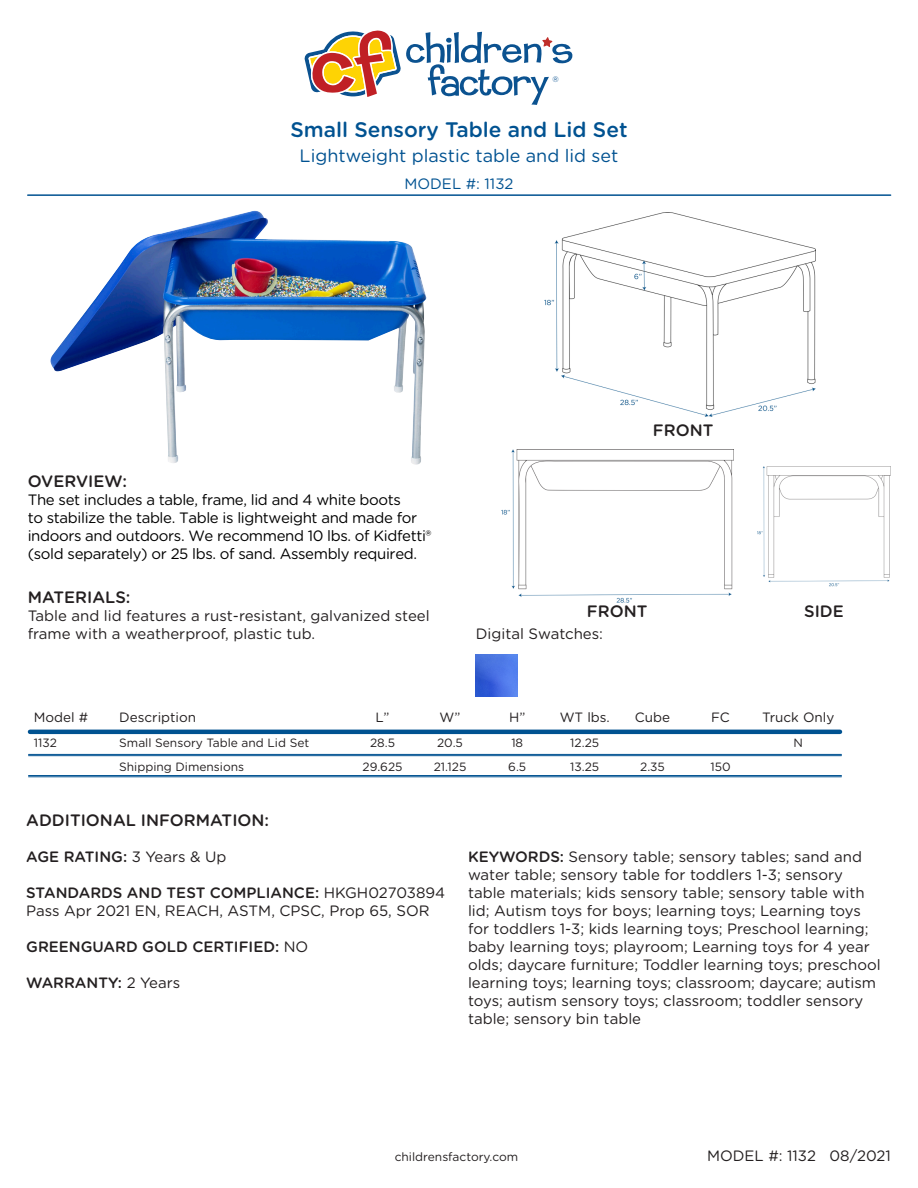
<style>
.page{position:relative;width:918px;height:1188px;background:#fff}
.page>*{position:absolute;margin:0;border:0;box-sizing:border-box;transform-origin:0 0}
.t1{font:500 21px "Gotham Rounded";color:#005291}
.t2{font:18px "Gotham Rounded";color:#005291}
.t3{font:500 16.5px "Gotham Rounded";color:#231f20}
.t4{font:15px/18px "Gotham Rounded";color:#231f20}
.t5{font:15px/18px "Gotham Rounded";letter-spacing:-.025em;color:#000}
.t6{font:500 15px "Gotham Rounded";color:#231f20}
.t7{font:15px "Gotham Rounded";color:#005291}
.t8{font:13.5px "Gotham Rounded";color:#231f20}
.t9{font:12px "Gotham Rounded";color:#231f20}
.t10{font:7.95px "Gotham Rounded";color:#0a5290;scale:.96 1}
.s1{font-weight:400}
.s2{font-weight:500}
</style>
<div class="page">
<svg style="left:305px;top:30px;width:267px;height:75px"></svg>
<img style="left:50px;top:211px;width:377px;height:254px">
<img style="left:476px;top:654px;width:42px;height:42px">
<hr style="left:30px;top:730px;width:810px;height:4px;background:#005291">
<hr style="left:28px;top:754px;width:814px;height:1px;background:#005291">
<hr style="left:28px;top:755px;width:814px;height:1px;background:#005291">
<hr style="left:28px;top:775px;width:814px;height:1px;background:#005291">
<hr style="left:28px;top:777px;width:814px;height:1px;background:#005291">
<img style="left:545px;top:212px;width:271px;height:204px">
<hr style="left:28px;top:194px;width:863px;height:2px;background:#005291">
<img style="left:501px;top:450px;width:232px;height:153px">
<img style="left:757px;top:466px;width:134px;height:121px">
<p class="t10" style="left:552px;top:74px;width:8px">®</p>
<p class="t1" style="left:290px;top:115px;width:339px">Small Sensory Table and Lid Set</p>
<p class="t2" style="left:300px;top:144px;width:320px">Lightweight plastic table and lid set</p>
<p class="t7" style="left:404px;top:174px;width:111px">MODEL #: 1132</p>
<p class="t3" style="left:653px;top:418px;width:62px">FRONT</p>
<p class="t3" style="left:28px;top:469px;width:101px">OVERVIEW:</p>
<p class="t5" style="left:28px;top:490px;width:405px">The set includes a table, frame, lid and 4 white boots<br>to stabilize the table. Table is lightweight and made for indoors and outdoors. We recommend 10 lbs. of Kidfetti® (sold separately) or 25 lbs. of sand. Assembly required.</p>
<p class="t3" style="left:28px;top:585px;width:104px">MATERIALS:</p>
<p class="t4" style="left:28px;top:606px;width:404px">Table and lid features a rust-resistant, galvanized steel frame with a weatherproof, plastic tub.</p>
<p class="t3" style="left:587px;top:600px;width:62px">FRONT</p>
<p class="t3" style="left:804px;top:599px;width:41px">SIDE</p>
<p class="t4" style="left:476px;top:625px;width:129px">Digital Swatches:</p>
<p class="t8" style="left:34px;top:708px;width:56px">Model #</p>
<p class="t8" style="left:119px;top:708px;width:79px">Description</p>
<p class="t8" style="left:376px;top:708px;width:15px">L”</p>
<p class="t8" style="left:440px;top:708px;width:22px">W”</p>
<p class="t8" style="left:509px;top:708px;width:18px">H”</p>
<p class="t8" style="left:560px;top:708px;width:52px">WT lbs.</p>
<p class="t8" style="left:635px;top:708px;width:37px">Cube</p>
<p class="t8" style="left:711px;top:708px;width:20px">FC</p>
<p class="t8" style="left:762px;top:708px;width:74px">Truck Only</p>
<p class="t9" style="left:34px;top:735px;width:25px">1132</p>
<p class="t9" style="left:119px;top:735px;width:192px">Small Sensory Table and Lid Set</p>
<p class="t9" style="left:370px;top:735px;width:27px">28.5</p>
<p class="t9" style="left:437px;top:735px;width:27px">20.5</p>
<p class="t9" style="left:511px;top:735px;width:13px">18</p>
<p class="t9" style="left:570px;top:735px;width:30px">12.25</p>
<p class="t9" style="left:794px;top:735px;width:11px">N</p>
<p class="t9" style="left:119px;top:758px;width:126px">Shipping Dimensions</p>
<p class="t9" style="left:363px;top:758px;width:42px">29.625</p>
<p class="t9" style="left:434px;top:758px;width:34px">21.125</p>
<p class="t9" style="left:508px;top:758px;width:20px">6.5</p>
<p class="t9" style="left:570px;top:758px;width:31px">13.25</p>
<p class="t9" style="left:640px;top:758px;width:26px">2.35</p>
<p class="t9" style="left:710px;top:758px;width:22px">150</p>
<p class="t3" style="left:26px;top:808px;width:244px">ADDITIONAL INFORMATION:</p>
<p class="t6" style="left:26px;top:846px;width:202px">AGE RATING: <span class="s1">3 Years &amp; Up</span></p>
<p class="t6" style="left:26px;top:882px;width:421px">STANDARDS AND TEST COMPLIANCE: <span class="s1">HKGH02703894</span></p>
<p class="t4" style="left:26px;top:901px;width:405px">Pass Apr 2021 EN, REACH, ASTM, CPSC, Prop 65, SOR</p>
<p class="t6" style="left:26px;top:936px;width:284px">GREENGUARD GOLD CERTIFIED: <span class="s1">NO</span></p>
<p class="t6" style="left:26px;top:972px;width:156px">WARRANTY: <span class="s1">2 Years</span></p>
<p class="t4" style="left:468px;top:847px;width:414px"><span class="s2">KEYWORDS:</span> Sensory table; sensory tables; sand and water table; sensory table for toddlers 1-3; sensory table materials; kids sensory table; sensory table with lid; Autism toys for boys; learning toys; Learning toys for toddlers 1-3; kids learning toys; Preschool learning; baby learning toys; playroom; Learning toys for 4 year olds; daycare furniture; Toddler learning toys; preschool learning toys; learning toys; classroom; daycare; autism toys; autism sensory toys; classroom; toddler sensory table; sensory bin table</p>
<p class="t9" style="left:395px;top:1148px;width:125px">childrensfactory.com</p>
<p class="t4" style="left:707px;top:1146px;width:185px">MODEL #: 1132 08/2021</p>
</div>
